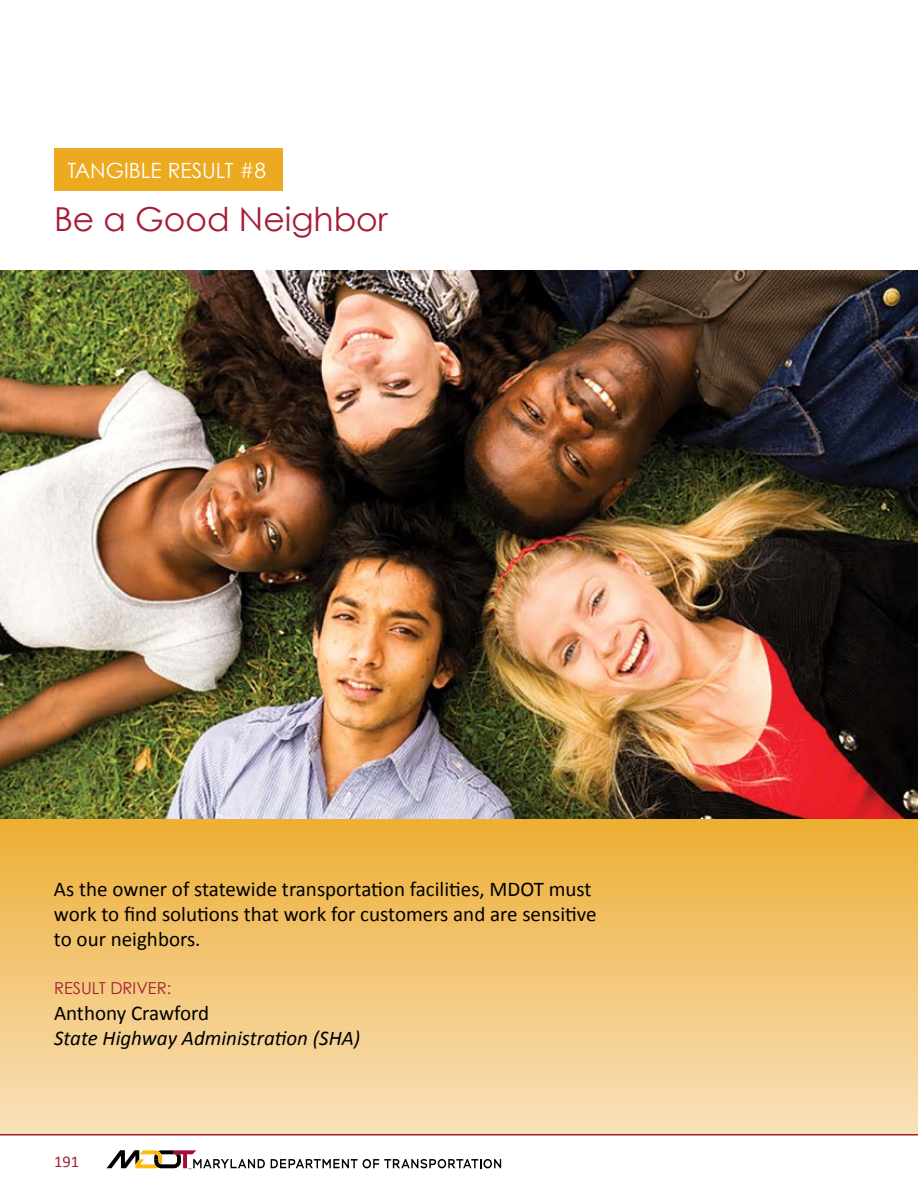
<style>
.page{position:relative;width:918px;height:1188px;background:#fff}
.page>*{position:absolute;margin:0;border:0;box-sizing:border-box;transform-origin:0 0}
.t1{font:33px "Century Gothic";color:#a41e36}
.t2{font:21px/25.2px "Calibri";color:#000}
.t3{font:italic 21px "Calibri";color:#000}
.t4{font:21px "Century Gothic";color:#fff}
.t5{font:16.5px "Century Gothic";color:#a41e36}
.t6{font:16.5px "Calibri";color:#a32035}
</style>
<div class="page">
<div style="left:0;top:818px;width:918px;height:316px;background:linear-gradient(to bottom,#edaf34,#f9e1ba)"></div>
<hr style="left:0;top:1134px;width:918px;height:2px;background:#a32035">
<svg style="left:271px;top:1159px;width:230px;height:9px"></svg>
<svg style="left:107px;top:1151px;width:158px;height:19px"></svg>
<div style="left:54px;top:148px;width:228px;height:43px;background:#ecaa20"></div>
<img style="left:0;top:270px;width:918px;height:548px">
<p class="t4" style="left:68px;top:157px;width:200px">TANGIBLE RESULT #8</p>
<h1 class="t1" style="left:54px;top:199px;width:335px">Be a Good Neighbor</h1>
<p class="t2" style="left:54px;top:876px;width:544px">As the owner of statewide transportation facilities, MDOT must work to find solutions that work for customers and are sensitive to our neighbors.</p>
<p class="t5" style="left:54px;top:978px;width:119px">RESULT DRIVER:</p>
<p class="t2" style="left:54px;top:1000px;width:157px">Anthony Crawford</p>
<p class="t3" style="left:54px;top:1023px;width:308px">State Highway Administration (SHA)</p>
<p class="t6" style="left:54px;top:1152px;width:27px">191</p>
</div>
